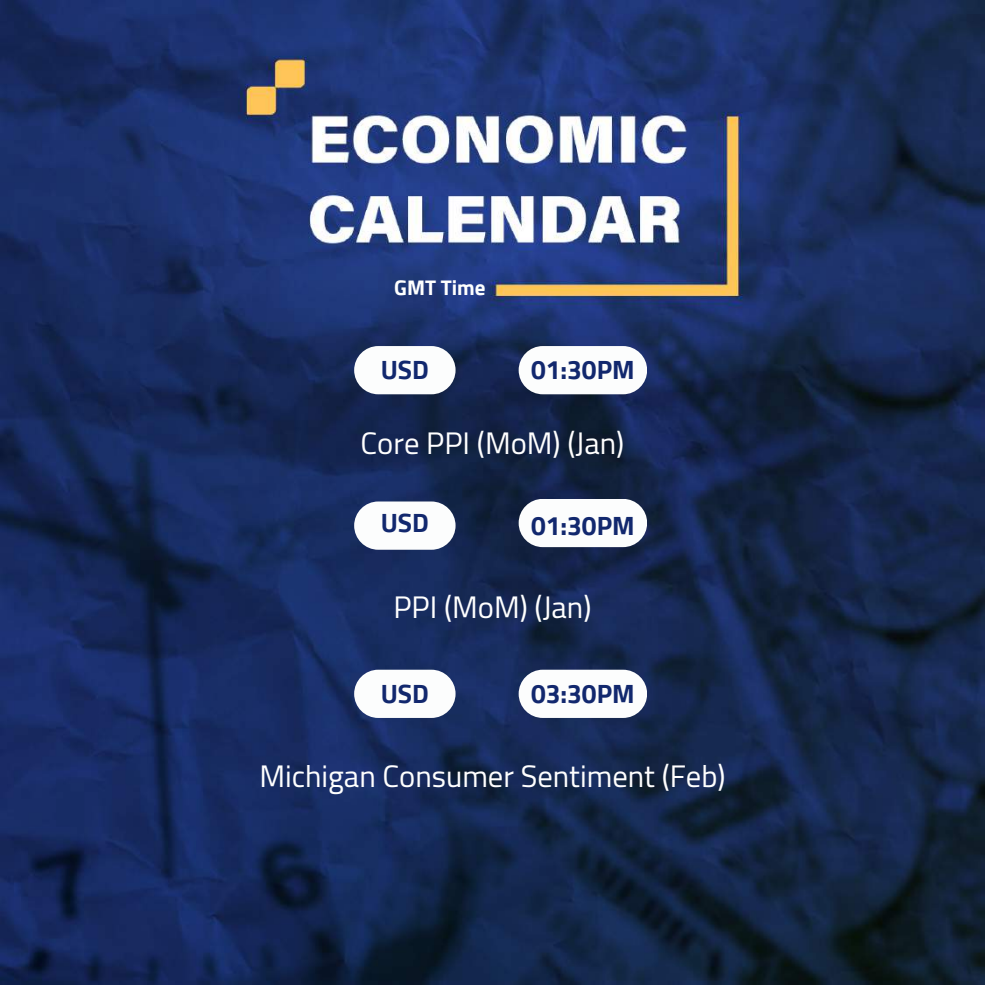
<style>
.page{position:relative;width:985px;height:985px;background:#fff}
.page>*{position:absolute;margin:0;border:0;box-sizing:border-box;transform-origin:0 0}
.t1{font:30.62px "Cairo";color:#fff}
.t2{font:700 26.25px "Cairo";color:#12286e}
.t3{font:700 21px "Cairo";color:#fff}
</style>
<div class="page">
<img style="left:0;top:0;width:984px;height:984px">
<div style="left:354px;top:346px;width:101px;height:48px;background:#fcfdfd;border-radius:24px"></div>
<div style="left:518px;top:346px;width:129px;height:48px;background:#fcfdfd;border-radius:24px"></div>
<div style="left:518px;top:499px;width:129px;height:48px;background:#fcfdfd;border-radius:24px"></div>
<div style="left:354px;top:501px;width:101px;height:48px;background:#fcfdfd;border-radius:24px"></div>
<div style="left:354px;top:669px;width:101px;height:49px;background:#fcfdfd;border-radius:24px"></div>
<div style="left:518px;top:669px;width:129px;height:49px;background:#fcfdfd;border-radius:24px"></div>
<p class="t3" style="left:394px;top:276px;width:93px">GMT Time</p>
<p class="t2" style="left:380px;top:355px;width:50px">USD</p>
<p class="t2" style="left:531px;top:355px;width:105px">01:30PM</p>
<p class="t1" style="left:360px;top:425px;width:265px">Core PPI (MoM) (Jan)</p>
<p class="t2" style="left:380px;top:507px;width:50px">USD</p>
<p class="t2" style="left:531px;top:510px;width:105px">01:30PM</p>
<p class="t1" style="left:393px;top:589px;width:199px">PPI (MoM) (Jan)</p>
<p class="t2" style="left:380px;top:678px;width:50px">USD</p>
<p class="t2" style="left:531px;top:678px;width:105px">03:30PM</p>
<p class="t1" style="left:259px;top:758px;width:468px">Michigan Consumer Sentiment (Feb)</p>
</div>
